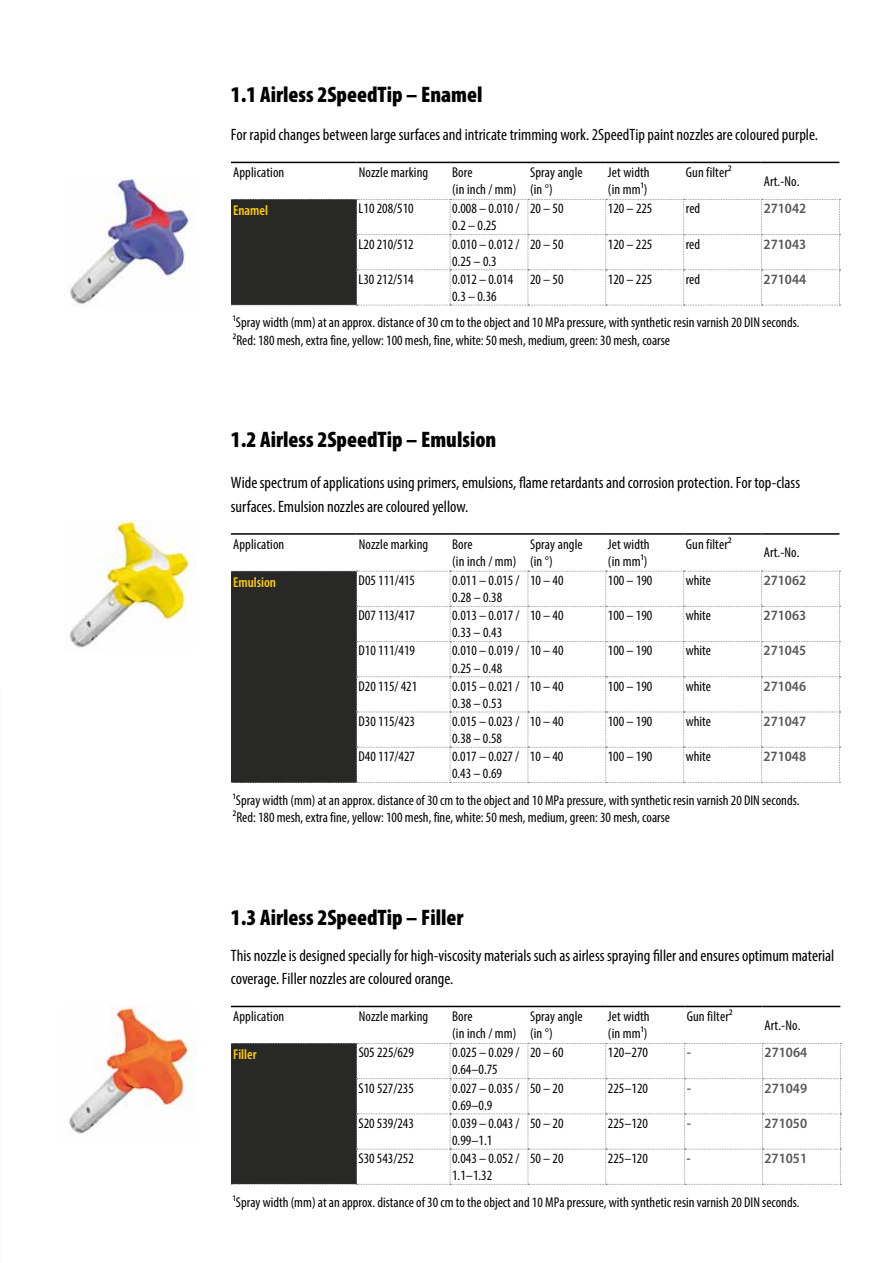
<style>
.page{position:relative;width:893px;height:1263px;background:#fff}
.page>*{position:absolute;margin:0;border:0;box-sizing:border-box;transform-origin:0 0}
.t1{font:900 condensed 22.5px "Myriad Pro";color:#000}
.t2{font:condensed 16.5px/24px "Myriad Pro";color:#000}
.t3{font:condensed 14.25px/17.1px "Myriad Pro";color:#000}
.t4{font:600 semi-condensed 14.25px "Myriad Pro";color:#575756}
.t5{font:600 condensed 14.25px "Myriad Pro";color:#fc0}
</style>
<div class="page">
<hr style="left:357px;top:533px;width:93px;height:2px;background:#000">
<hr style="left:231px;top:533px;width:126px;height:2px;background:#000">
<hr style="left:450px;top:533px;width:78px;height:2px;background:#000">
<hr style="left:528px;top:533px;width:78px;height:2px;background:#000">
<hr style="left:606px;top:533px;width:78px;height:2px;background:#000">
<hr style="left:684px;top:533px;width:78px;height:2px;background:#000">
<hr style="left:762px;top:533px;width:77px;height:2px;background:#000">
<svg style="left:231px;top:571px;width:609px;height:212px"></svg>
<img style="left:65px;top:520px;width:124px;height:128px">
<img style="left:69px;top:1005px;width:128px;height:129px">
<hr style="left:357px;top:1006px;width:93px;height:1px;background:#000">
<hr style="left:231px;top:1006px;width:126px;height:1px;background:#000">
<hr style="left:450px;top:1006px;width:78px;height:1px;background:#000">
<hr style="left:528px;top:1006px;width:78px;height:1px;background:#000">
<hr style="left:606px;top:1006px;width:79px;height:1px;background:#000">
<hr style="left:685px;top:1006px;width:77px;height:1px;background:#000">
<hr style="left:762px;top:1006px;width:78px;height:1px;background:#000">
<svg style="left:231px;top:1043px;width:610px;height:142px"></svg>
<img style="left:67px;top:177px;width:125px;height:130px">
<hr style="left:231px;top:162px;width:126px;height:1px;background:#000">
<hr style="left:357px;top:162px;width:93px;height:1px;background:#000">
<hr style="left:450px;top:162px;width:78px;height:1px;background:#000">
<hr style="left:528px;top:162px;width:78px;height:1px;background:#000">
<hr style="left:606px;top:162px;width:78px;height:1px;background:#000">
<hr style="left:684px;top:162px;width:78px;height:1px;background:#000">
<hr style="left:762px;top:162px;width:77px;height:1px;background:#000">
<svg style="left:231px;top:199px;width:609px;height:107px"></svg>
<h1 class="t1" style="left:231px;top:80px;width:253px">1.1 Airless 2SpeedTip – Enamel</h1>
<p class="t2" style="left:231px;top:122px;width:589px">For rapid changes between large surfaces and intricate trimming work. 2SpeedTip paint nozzles are coloured purple.</p>
<p class="t3" style="left:233px;top:164px;width:53px">Application</p>
<p class="t3" style="left:359px;top:164px;width:71px">Nozzle marking</p>
<p class="t3" style="left:452px;top:164px;width:66px">Bore<br>(in inch / mm)</p>
<p class="t3" style="left:530px;top:164px;width:54px">Spray angle (in °)</p>
<p class="t3" style="left:608px;top:164px;width:43px">Jet width (in mm¹)</p>
<p class="t3" style="left:686px;top:164px;width:47px">Gun filter²</p>
<p class="t3" style="left:764px;top:172px;width:37px">Art.-No.</p>
<p class="t5" style="left:233px;top:202px;width:37px">Enamel</p>
<p class="t3" style="left:359px;top:200px;width:57px">L10 208/510</p>
<p class="t3" style="left:452px;top:200px;width:69px">0.008 – 0.010 /<br>0.2 – 0.25</p>
<p class="t3" style="left:530px;top:200px;width:35px">20 – 50</p>
<p class="t3" style="left:608px;top:200px;width:46px">120 – 225</p>
<p class="t3" style="left:686px;top:200px;width:16px">red</p>
<p class="t4" style="left:764px;top:200px;width:44px">271042</p>
<p class="t3" style="left:359px;top:235px;width:57px">L20 210/512</p>
<p class="t3" style="left:452px;top:235px;width:69px">0.010 – 0.012 /<br>0.25 – 0.3</p>
<p class="t3" style="left:530px;top:235px;width:35px">20 – 50</p>
<p class="t3" style="left:608px;top:235px;width:46px">120 – 225</p>
<p class="t3" style="left:686px;top:235px;width:16px">red</p>
<p class="t4" style="left:764px;top:235px;width:44px">271043</p>
<p class="t3" style="left:359px;top:270px;width:57px">L30 212/514</p>
<p class="t3" style="left:452px;top:270px;width:63px">0.012 – 0.014<br>0.3 – 0.36</p>
<p class="t3" style="left:530px;top:270px;width:35px">20 – 50</p>
<p class="t3" style="left:608px;top:270px;width:46px">120 – 225</p>
<p class="t3" style="left:686px;top:270px;width:16px">red</p>
<p class="t4" style="left:764px;top:270px;width:44px">271044</p>
<p class="t3" style="left:233px;top:314px;width:568px">¹Spray width (mm) at an approx. distance of 30 cm to the object and 10 MPa pressure, with synthetic resin varnish 20 DIN seconds.<br>²Red: 180 mesh, extra fine, yellow: 100 mesh, fine, white: 50 mesh, medium, green: 30 mesh, coarse</p>
<h1 class="t1" style="left:231px;top:425px;width:267px">1.2 Airless 2SpeedTip – Emulsion</h1>
<p class="t2" style="left:231px;top:470px;width:571px">Wide spectrum of applications using primers, emulsions, flame retardants and corrosion protection. For top-class surfaces. Emulsion nozzles are coloured yellow.</p>
<p class="t3" style="left:233px;top:535px;width:53px">Application</p>
<p class="t3" style="left:359px;top:535px;width:71px">Nozzle marking</p>
<p class="t3" style="left:452px;top:535px;width:66px">Bore<br>(in inch / mm)</p>
<p class="t3" style="left:530px;top:535px;width:54px">Spray angle (in °)</p>
<p class="t3" style="left:608px;top:535px;width:43px">Jet width (in mm¹)</p>
<p class="t3" style="left:686px;top:535px;width:47px">Gun filter²</p>
<p class="t3" style="left:764px;top:544px;width:37px">Art.-No.</p>
<p class="t5" style="left:233px;top:574px;width:45px">Emulsion</p>
<p class="t3" style="left:359px;top:572px;width:58px">D05 111/415</p>
<p class="t3" style="left:452px;top:572px;width:69px">0.011 – 0.015 /<br>0.28 – 0.38</p>
<p class="t3" style="left:530px;top:572px;width:35px">10 – 40</p>
<p class="t3" style="left:608px;top:572px;width:46px">100 – 190</p>
<p class="t3" style="left:686px;top:572px;width:27px">white</p>
<p class="t4" style="left:764px;top:571px;width:44px">271062</p>
<p class="t3" style="left:359px;top:607px;width:58px">D07 113/417</p>
<p class="t3" style="left:452px;top:607px;width:69px">0.013 – 0.017 /<br>0.33 – 0.43</p>
<p class="t3" style="left:530px;top:607px;width:35px">10 – 40</p>
<p class="t3" style="left:608px;top:607px;width:46px">100 – 190</p>
<p class="t3" style="left:686px;top:607px;width:27px">white</p>
<p class="t4" style="left:764px;top:606px;width:44px">271063</p>
<p class="t3" style="left:359px;top:642px;width:58px">D10 111/419</p>
<p class="t3" style="left:452px;top:642px;width:69px">0.010 – 0.019 /<br>0.25 – 0.48</p>
<p class="t3" style="left:530px;top:642px;width:35px">10 – 40</p>
<p class="t3" style="left:608px;top:642px;width:46px">100 – 190</p>
<p class="t3" style="left:686px;top:642px;width:27px">white</p>
<p class="t4" style="left:764px;top:642px;width:44px">271045</p>
<p class="t3" style="left:359px;top:677px;width:60px">D20 115/ 421</p>
<p class="t3" style="left:452px;top:677px;width:69px">0.015 – 0.021 /<br>0.38 – 0.53</p>
<p class="t3" style="left:530px;top:677px;width:35px">10 – 40</p>
<p class="t3" style="left:608px;top:677px;width:46px">100 – 190</p>
<p class="t3" style="left:686px;top:677px;width:27px">white</p>
<p class="t4" style="left:764px;top:677px;width:44px">271046</p>
<p class="t3" style="left:359px;top:712px;width:58px">D30 115/423</p>
<p class="t3" style="left:452px;top:712px;width:69px">0.015 – 0.023 /<br>0.38 – 0.58</p>
<p class="t3" style="left:530px;top:712px;width:35px">10 – 40</p>
<p class="t3" style="left:608px;top:712px;width:46px">100 – 190</p>
<p class="t3" style="left:686px;top:712px;width:27px">white</p>
<p class="t4" style="left:763px;top:712px;width:44px">271047</p>
<p class="t3" style="left:358px;top:748px;width:58px">D40 117/427</p>
<p class="t3" style="left:452px;top:748px;width:69px">0.017 – 0.027 /<br>0.43 – 0.69</p>
<p class="t3" style="left:530px;top:748px;width:35px">10 – 40</p>
<p class="t3" style="left:608px;top:748px;width:46px">100 – 190</p>
<p class="t3" style="left:686px;top:748px;width:27px">white</p>
<p class="t4" style="left:763px;top:747px;width:44px">271048</p>
<p class="t3" style="left:233px;top:791px;width:568px">¹Spray width (mm) at an approx. distance of 30 cm to the object and 10 MPa pressure, with synthetic resin varnish 20 DIN seconds.<br>²Red: 180 mesh, extra fine, yellow: 100 mesh, fine, white: 50 mesh, medium, green: 30 mesh, coarse</p>
<h1 class="t1" style="left:231px;top:903px;width:234px">1.3 Airless 2SpeedTip – Filler</h1>
<p class="t2" style="left:231px;top:943px;width:605px">This nozzle is designed specially for high-viscosity materials such as airless spraying filler and ensures optimum material coverage. Filler nozzles are coloured orange.</p>
<p class="t3" style="left:233px;top:1008px;width:53px">Application</p>
<p class="t3" style="left:359px;top:1008px;width:71px">Nozzle marking</p>
<p class="t3" style="left:452px;top:1008px;width:66px">Bore<br>(in inch / mm)</p>
<p class="t3" style="left:530px;top:1008px;width:54px">Spray angle (in °)</p>
<p class="t3" style="left:608px;top:1008px;width:43px">Jet width (in mm¹)</p>
<p class="t3" style="left:687px;top:1008px;width:47px">Gun filter²</p>
<p class="t3" style="left:765px;top:1016px;width:37px">Art.-No.</p>
<p class="t5" style="left:233px;top:1046px;width:25px">Filler</p>
<p class="t3" style="left:359px;top:1044px;width:57px">S05 225/629</p>
<p class="t3" style="left:452px;top:1044px;width:69px">0.025 – 0.029 /<br>0.64–0.75</p>
<p class="t3" style="left:530px;top:1044px;width:35px">20 – 60</p>
<p class="t3" style="left:608px;top:1044px;width:42px">120–270</p>
<p class="t4" style="left:687px;top:1043px;width:6px">-</p>
<p class="t4" style="left:765px;top:1043px;width:44px">271064</p>
<p class="t3" style="left:359px;top:1079px;width:57px">S10 527/235</p>
<p class="t3" style="left:452px;top:1079px;width:69px">0.027 – 0.035 /<br>0.69–0.9</p>
<p class="t3" style="left:530px;top:1079px;width:35px">50 – 20</p>
<p class="t3" style="left:608px;top:1079px;width:42px">225–120</p>
<p class="t4" style="left:687px;top:1079px;width:6px">-</p>
<p class="t4" style="left:765px;top:1079px;width:44px">271049</p>
<p class="t3" style="left:359px;top:1114px;width:57px">S20 539/243</p>
<p class="t3" style="left:452px;top:1114px;width:69px">0.039 – 0.043 /<br>0.99–1.1</p>
<p class="t3" style="left:530px;top:1114px;width:35px">50 – 20</p>
<p class="t3" style="left:608px;top:1114px;width:42px">225–120</p>
<p class="t4" style="left:687px;top:1114px;width:6px">-</p>
<p class="t4" style="left:764px;top:1114px;width:44px">271050</p>
<p class="t3" style="left:359px;top:1149px;width:57px">S30 543/252</p>
<p class="t3" style="left:452px;top:1149px;width:69px">0.043 – 0.052 /<br>1.1–1.32</p>
<p class="t3" style="left:530px;top:1149px;width:35px">50 – 20</p>
<p class="t3" style="left:608px;top:1149px;width:42px">225–120</p>
<p class="t4" style="left:687px;top:1149px;width:6px">-</p>
<p class="t4" style="left:764px;top:1149px;width:44px">271051</p>
<p class="t3" style="left:233px;top:1193px;width:568px">¹Spray width (mm) at an approx. distance of 30 cm to the object and 10 MPa pressure, with synthetic resin varnish 20 DIN seconds.</p>
</div>
